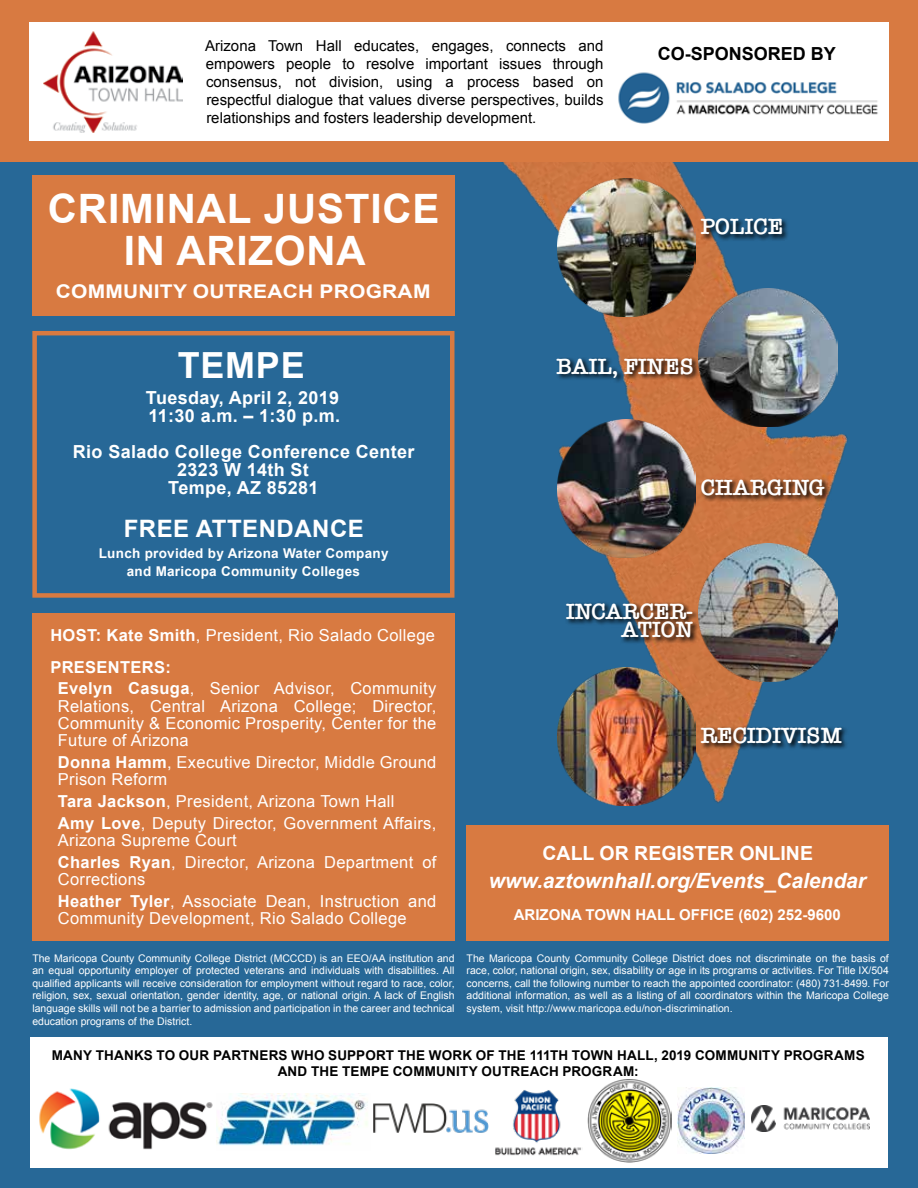
<style>
.page{position:relative;width:918px;height:1188px;background:#276897}
.page>*{position:absolute;margin:0;border:0;box-sizing:border-box;transform-origin:0 0}
.t1{font:700 40.5px/42px "Arial";letter-spacing:.02em;color:#fff;text-align:center}
.t2{font:700 36px "Arial";letter-spacing:.02em;color:#fff}
.t3{font:700 24px "Arial";letter-spacing:.02em;color:#fff}
.t4{font:600 22.8px/18.5px "American Typewriter";color:#fff;text-align:right}
.t5{font:italic 700 21px "Arial";color:#fff}
.t6{font:700 19.5px "Arial";color:#fff}
.t7{font:700 18.9px "Arial";letter-spacing:.01em;color:#fff;scale:1.11 1}
.t8{font:700 18px/18px "Arial";letter-spacing:.02em;color:#fff}
.t9{font:700 18px "Arial";color:#000}
.t10{font:16.5px/17.2px "Arial";letter-spacing:.02em;color:#fff}
.t11{font:15px/18px "Arial";color:#000;text-align:justify}
.t12{font:700 15px "Arial";color:#fff}
.t13{font:700 13.5px/16.2px "Arial";letter-spacing:.01em;color:#000;text-align:center}
.t14{font:700 13.5px/18px "Arial";letter-spacing:.02em;color:#fff;text-align:center}
.t15{font:10.5px/12.6px "Arial";color:#fff;text-align:justify}
.s1{font-weight:700}
</style>
<div class="page">
<img style="left:276px;top:162px;width:572px;height:654px">
<img style="left:557px;top:178px;width:138px;height:139px">
<img style="left:699px;top:288px;width:138px;height:139px">
<img style="left:557px;top:419px;width:138px;height:139px">
<img style="left:699px;top:543px;width:138px;height:139px">
<img style="left:557px;top:668px;width:138px;height:138px">
<svg style="left:699px;top:217px;width:90px;height:25px"></svg>
<svg style="left:555px;top:356px;width:145px;height:28px"></svg>
<svg style="left:700px;top:477px;width:132px;height:25px;background:#8f532f"></svg>
<svg style="left:565px;top:602px;width:135px;height:43px"></svg>
<svg style="left:699px;top:726px;width:149px;height:24px"></svg>
<div style="left:0;top:0;width:918px;height:162px;background:#d87a41"></div>
<div style="left:30px;top:1037px;width:858px;height:130px;background:#fff"></div>
<img style="left:216px;top:1093px;width:152px;height:53px">
<img style="left:588px;top:1079px;width:83px;height:83px">
<img style="left:495px;top:1090px;width:86px;height:66px">
<img style="left:373px;top:1104px;width:116px;height:29px">
<div style="left:467px;top:825px;width:422px;height:115px;background:#d87a41"></div>
<div style="left:32px;top:176px;width:422px;height:140px;background:#d87a41"></div>
<div style="left:32px;top:613px;width:422px;height:327px;background:#d87a41"></div>
<div style="left:32px;top:331px;width:422px;height:267px;border:4px solid #d87a41"></div>
<div style="left:29px;top:22px;width:860px;height:119px;background:#fff"></div>
<img style="left:43px;top:31px;width:140px;height:101px">
<img style="left:618px;top:72px;width:260px;height:52px">
<img style="left:678px;top:1087px;width:67px;height:67px">
<img style="left:39px;top:1088px;width:174px;height:62px">
<img style="left:751px;top:1106px;width:119px;height:25px">
<p class="t11" style="left:205px;top:37px;width:400px">Arizona Town Hall educates, engages, connects and empowers people to resolve important issues through consensus, not division, using a process based on respectful dialogue that values diverse perspectives, builds relationships and fosters leadership development.</p>
<h3 class="t9" style="left:658px;top:41px;width:180px">CO-SPONSORED BY</h3>
<h1 class="t1" style="left:48px;top:189px;width:393px">CRIMINAL JUSTICE<br>IN ARIZONA</h1>
<h3 class="t7" style="left:56px;top:279px;width:339px">COMMUNITY OUTREACH PROGRAM</h3>
<h2 class="t2" style="left:178px;top:342px;width:128px">TEMPE</h2>
<h3 class="t8" style="left:146px;top:389px;width:196px">Tuesday, April 2, 2019<br>11:30 a.m. – 1:30 p.m.</h3>
<h3 class="t8" style="left:73px;top:443px;width:343px;text-align:center">Rio Salado College Conference Center<br>2323 W 14th St<br>Tempe, AZ 85281</h3>
<h3 class="t3" style="left:124px;top:513px;width:242px">FREE ATTENDANCE</h3>
<p class="t14" style="left:99px;top:545px;width:291px">Lunch provided by Arizona Water Company and Maricopa Community Colleges</p>
<h3 class="t10" style="left:50px;top:620px;width:386px;line-height:31.5px"><span class="s1">HOST: Kate Smith</span>, President, Rio Salado College<br><span class="s1">PRESENTERS:</span></h3>
<h3 class="t10" style="left:58px;top:680px;width:380px;text-align:justify"><span class="s1">Evelyn Casuga</span>, Senior Advisor, Community Relations, Central Arizona College; Director, Community &amp; Economic Prosperity, Center for the Future of Arizona</h3>
<h3 class="t10" style="left:58px;top:754px;width:380px"><span class="s1">Donna Hamm</span>, Executive Director, Middle Ground<br>Prison Reform</h3>
<h3 class="t10" style="left:58px;top:790px;width:380px;line-height:21.8px"><span class="s1">Tara Jackson</span>, President, Arizona Town Hall<br><span class="s1">Amy Love</span>, Deputy Director, Government Affairs,</h3>
<h3 class="t10" style="left:58px;top:829px;width:380px;line-height:21.8px">Arizona Supreme Court<br><span class="s1">Charles Ryan</span>, Director, Arizona Department of</h3>
<h3 class="t10" style="left:58px;top:868px;width:380px;line-height:21.8px">Corrections<br><span class="s1">Heather Tyler</span>, Associate Dean, Instruction and</h3>
<h3 class="t10" style="left:58px;top:910px;width:350px">Community Development, Rio Salado College</h3>
<h3 class="t4" style="left:701px;top:217px;width:84px">POLICE</h3>
<h3 class="t4" style="left:557px;top:356px;width:139px">BAIL, FINES</h3>
<h3 class="t4" style="left:701px;top:478px;width:126px">CHARGING</h3>
<h3 class="t4" style="left:566px;top:602px;width:129px">INCARCER-<br>ATION</h3>
<h3 class="t4" style="left:701px;top:726px;width:143px">RECIDIVISM</h3>
<h3 class="t6" style="left:543px;top:840px;width:272px">CALL OR REGISTER ONLINE</h3>
<h3 class="t5" style="left:489px;top:867px;width:379px">www.aztownhall.org/Events_Calendar</h3>
<h3 class="t12" style="left:514px;top:904px;width:329px">ARIZONA TOWN HALL OFFICE (602) 252-9600</h3>
<p class="t15" style="left:32px;top:952px;width:424px">The Maricopa County Community College District (MCCCD) is an EEO/AA institution and an equal opportunity employer of protected veterans and individuals with disabilities. All qualified applicants will receive consideration for employment without regard to race, color, religion, sex, sexual orientation, gender identity, age, or national origin. A lack of English language skills will not be a barrier to admission and participation in the career and technical education programs of the District.</p>
<p class="t15" style="left:467px;top:952px;width:424px">The Maricopa County Community College District does not discriminate on the basis of race, color, national origin, sex, disability or age in its programs or activities. For Title IX/504 concerns, call the following number to reach the appointed coordinator: (480) 731-8499. For additional information, as well as a listing of all coordinators within the Maricopa College system, visit http://www.maricopa.edu/non-discrimination.</p>
<p class="t13" style="left:52px;top:1047px;width:814px">MANY THANKS TO OUR PARTNERS WHO SUPPORT THE WORK OF THE 111TH TOWN HALL, 2019 COMMUNITY PROGRAMS<br>AND THE TEMPE COMMUNITY OUTREACH PROGRAM:</p>
</div>
